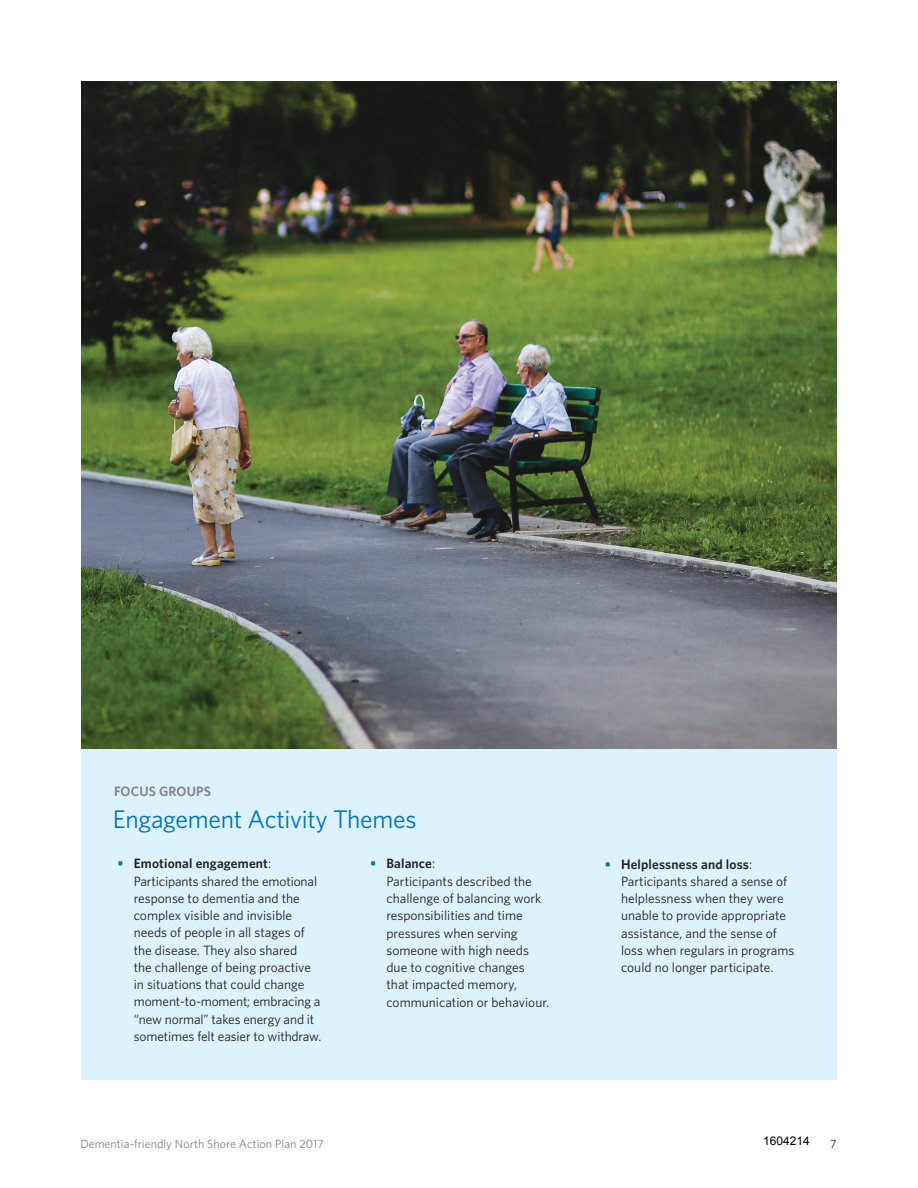
<style>
.page{position:relative;width:918px;height:1188px;background:#fff}
.page>*{position:absolute;margin:0;border:0;box-sizing:border-box;transform-origin:0 0}
.t1{font:25.5px "Whitney";letter-spacing:-.01em;color:#0072bc}
.t2{font:13.5px/17.2px "Whitney";color:#231f20}
.t3{font:600 13.5px "Whitney";letter-spacing:.01em;color:#808285}
.t4{font:12px "Whitney";letter-spacing:.005em;color:#808285}
.t5{font:12px "Arial";color:#000}
.t6{font:12px "Whitney";color:#231f20}
.s1{font-weight:600;color:#0072bc}
.s2{font-weight:600}
</style>
<div class="page">
<img style="left:81px;top:81px;width:756px;height:669px">
<div style="left:82px;top:750px;width:755px;height:330px;background:#dcf2fc"></div>
<p class="t3" style="left:114px;top:783px;width:98px">FOCUS GROUPS</p>
<h1 class="t1" style="left:113px;top:804px;width:305px">Engagement Activity Themes</h1>
<p class="t2" style="left:134px;top:855px;width:189px;text-indent:-16px"><span class="s1">•</span> <span class="s2">Emotional engagement</span>:<br>Participants shared the emotional response to dementia and the complex visible and invisible needs of people in all stages of the disease. They also shared<br>the challenge of being proactive in situations that could change moment-to-moment; embracing a “new normal” takes energy and it sometimes felt easier to withdraw.</p>
<p class="t2" style="left:386px;top:855px;width:164px;text-indent:-16px"><span class="s1">•</span> <span class="s2">Balance</span>:<br>Participants described the challenge of balancing work responsibilities and time pressures when serving someone with high needs due to cognitive changes that impacted memory, communication or behaviour.</p>
<p class="t2" style="left:621px;top:855px;width:175px;text-indent:-16px"><span class="s1">•</span> <span class="s2">Helplessness and loss</span>:<br>Participants shared a sense of helplessness when they were unable to provide appropriate assistance, and the sense of loss when regulars in programs could no longer participate.</p>
<p class="t5" style="left:763px;top:1133px;width:48px">1604214</p>
<p class="t4" style="left:80px;top:1137px;width:245px">Dementia-friendly North Shore Action Plan 2017</p>
<p class="t6" style="left:830px;top:1137px;width:8px">7</p>
</div>
